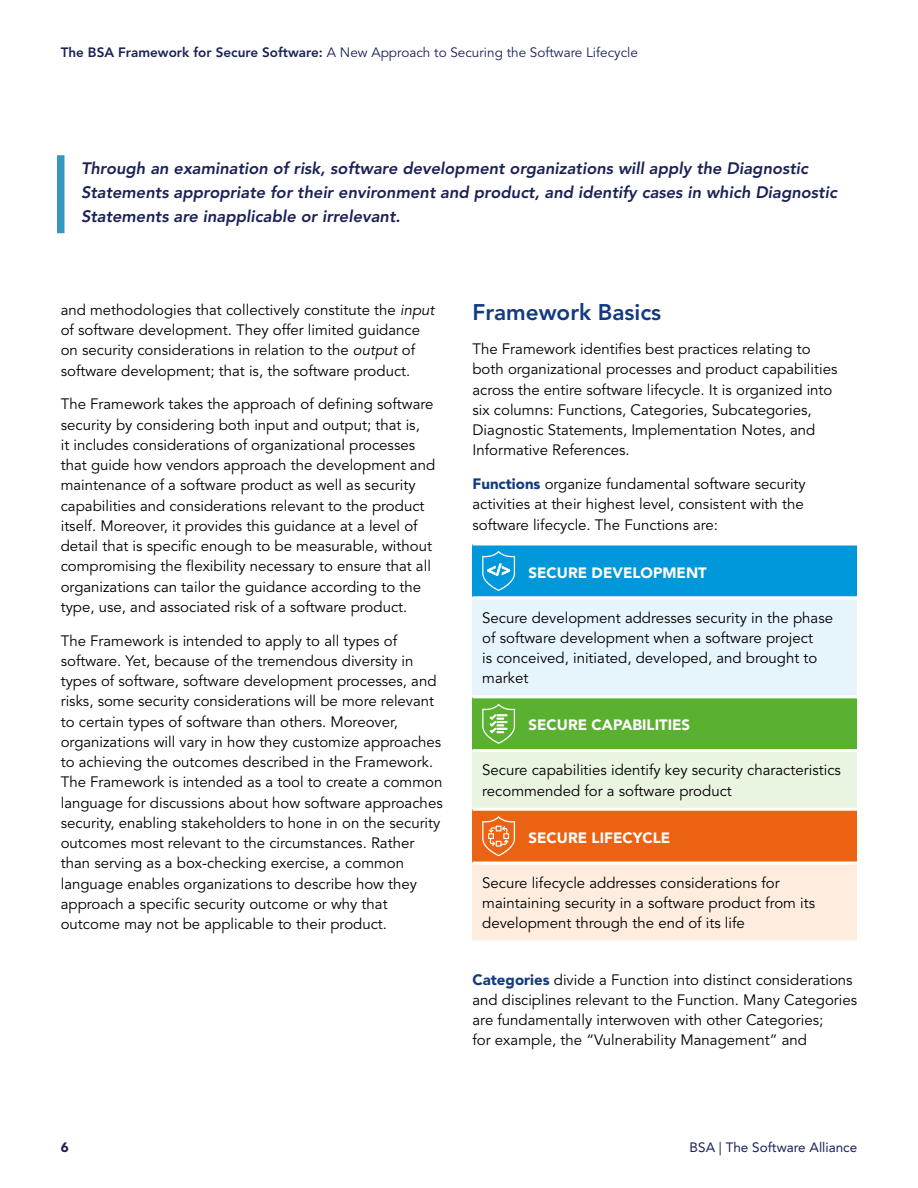
<style>
.page{position:relative;width:918px;height:1188px;background:#fff}
.page>*{position:absolute;margin:0;border:0;box-sizing:border-box;transform-origin:0 0}
.t1{font:800 22.5px "Avenir LT Std";color:#103a81}
.t2{font:italic 800 16.5px/24px "Avenir LT Std";color:#1a2158}
.t3{font:15px/20.2px "Avenir LT Std";color:#000}
.t4{font:900 15px "Avenir";color:#fff}
.t5{font:13.5px "Avenir LT Std";color:#1a2158}
.t6{font:13.5px "Avenir LT Std";color:#1a2158}
.t7{font:900 13.5px "Avenir LT Std";color:#1a2158}
.s1{font-weight:800}
.s2{font-style:italic}
.s3{font-weight:900;color:#103a81}
</style>
<div class="page">
<div style="left:472px;top:544px;width:385px;height:54px;background:#0098db"></div>
<div style="left:472px;top:598px;width:385px;height:99px;background:#e6f5fb"></div>
<div style="left:472px;top:697px;width:385px;height:54px;background:#5ab02f"></div>
<div style="left:472px;top:751px;width:385px;height:58px;background:#e9f4e1"></div>
<div style="left:472px;top:809px;width:385px;height:54px;background:#eb6212"></div>
<div style="left:472px;top:863px;width:385px;height:79px;background:#feeddf"></div>
<hr style="left:472px;top:542px;width:385px;height:3px;background:#fff">
<hr style="left:472px;top:596px;width:385px;height:3px;background:#fff">
<hr style="left:472px;top:695px;width:385px;height:3px;background:#fff">
<hr style="left:472px;top:862px;width:385px;height:3px;background:#fff">
<hr style="left:472px;top:940px;width:385px;height:3px;background:#fff">
<hr style="left:472px;top:749px;width:385px;height:3px;background:#fff">
<hr style="left:472px;top:808px;width:385px;height:3px;background:#fff">
<svg style="left:482px;top:551px;width:33px;height:40px"></svg>
<svg style="left:482px;top:704px;width:33px;height:40px"></svg>
<svg style="left:482px;top:816px;width:33px;height:40px"></svg>
<div style="left:57px;top:155px;width:7px;height:78px;background:#3798bf"></div>
<p class="t5" style="left:61px;top:45px;width:579px"><span class="s1">The BSA Framework for Secure Software:</span> A New Approach to Securing the Software Lifecycle</p>
<p class="t2" style="left:81px;top:157px;width:757px">Through an examination of risk, software development organizations will apply the Diagnostic<br>Statements appropriate for their environment and product, and identify cases in which Diagnostic<br>Statements are inapplicable or irrelevant.</p>
<p class="t3" style="left:61px;top:300px;width:375px">and methodologies that collectively constitute the <span class="s2">input </span>of software development. They offer limited guidance on security considerations in relation to the <span class="s2">output</span> of software development; that is, the software product.</p>
<p class="t3" style="left:61px;top:394px;width:376px">The Framework takes the approach of defining software security by considering both input and output; that is,<br>it includes considerations of organizational processes that guide how vendors approach the development and maintenance of a software product as well as security capabilities and considerations relevant to the product itself. Moreover, it provides this guidance at a level of detail that is specific enough to be measurable, without compromising the flexibility necessary to ensure that all organizations can tailor the guidance according to the type, use, and associated risk of a software product.</p>
<p class="t3" style="left:61px;top:631px;width:383px">The Framework is intended to apply to all types of software. Yet, because of the tremendous diversity in types of software, software development processes, and risks, some security considerations will be more relevant to certain types of software than others. Moreover, organizations will vary in how they customize approaches to achieving the outcomes described in the Framework.<br>The Framework is intended as a tool to create a common language for discussions about how software approaches security, enabling stakeholders to hone in on the security outcomes most relevant to the circumstances. Rather than serving as a box-checking exercise, a common language enables organizations to describe how they approach a specific security outcome or why that outcome may not be applicable to their product.</p>
<h1 class="t1" style="left:472px;top:299px;width:190px">Framework Basics</h1>
<p class="t3" style="left:472px;top:339px;width:366px">The Framework identifies best practices relating to both organizational processes and product capabilities across the entire software lifecycle. It is organized into six columns: Functions, Categories, Subcategories, Diagnostic Statements, Implementation Notes, and Informative References.</p>
<p class="t3" style="left:472px;top:474px;width:335px"><span class="s3">Functions</span> organize fundamental software security activities at their highest level, consistent with the software lifecycle. The Functions are:</p>
<p class="t4" style="left:529px;top:559px;width:180px">SECURE DEVELOPMENT</p>
<p class="t3" style="left:482px;top:608px;width:352px">Secure development addresses security in the phase of software development when a software project<br>is conceived, initiated, developed, and brought to market</p>
<p class="t4" style="left:529px;top:712px;width:163px">SECURE CAPABILITIES</p>
<p class="t3" style="left:482px;top:761px;width:360px">Secure capabilities identify key security characteristics recommended for a software product</p>
<p class="t4" style="left:529px;top:825px;width:143px">SECURE LIFECYCLE</p>
<p class="t3" style="left:482px;top:873px;width:334px">Secure lifecycle addresses considerations for maintaining security in a software product from its development through the end of its life</p>
<p class="t3" style="left:473px;top:970px;width:386px"><span class="s3">Categories</span> divide a Function into distinct considerations and disciplines relevant to the Function. Many Categories are fundamentally interwoven with other Categories;<br>for example, the “Vulnerability Management” and</p>
<p class="t7" style="left:61px;top:1139px;width:9px">6</p>
<p class="t6" style="left:690px;top:1139px;width:169px">BSA | The Software Alliance</p>
</div>
